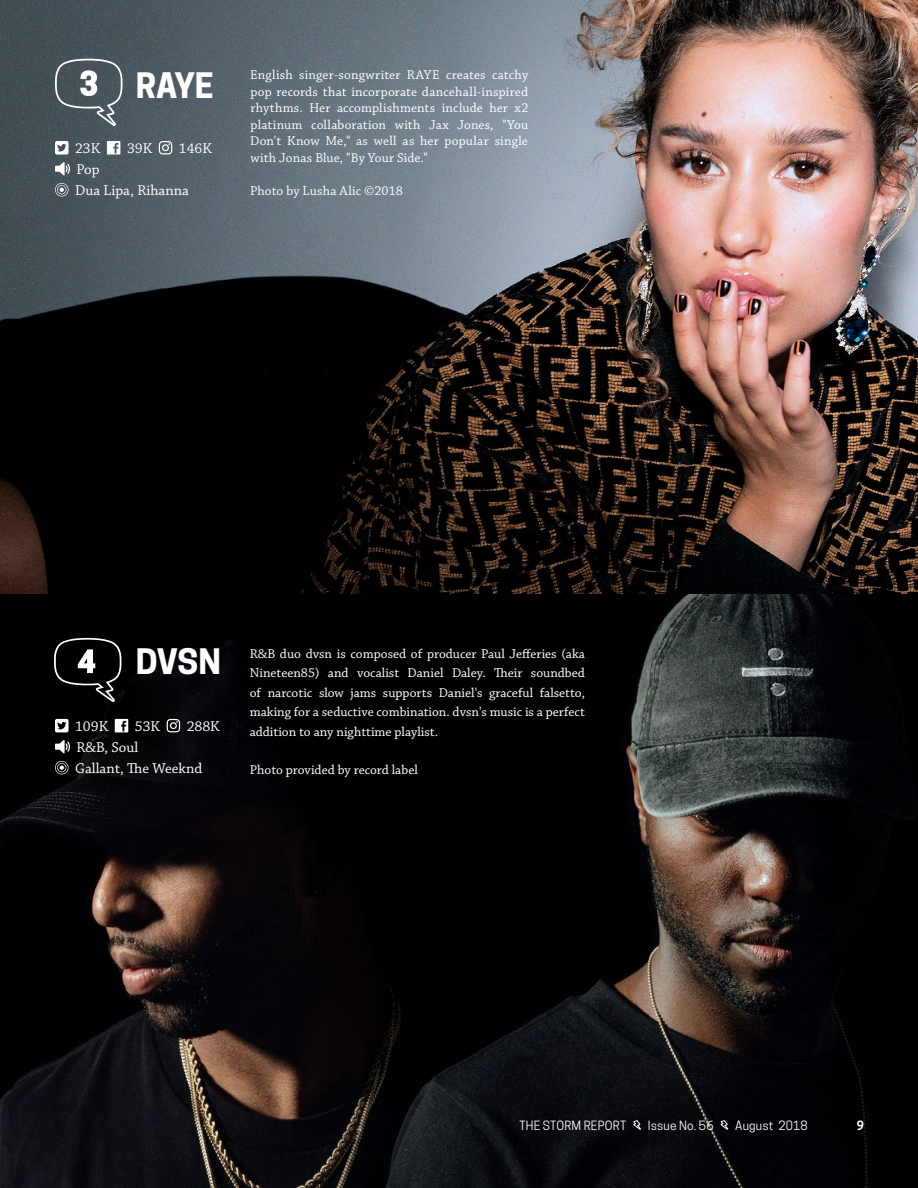
<style>
.page{position:relative;width:918px;height:1188px;background:#fff}
.page>*{position:absolute;margin:0;border:0;box-sizing:border-box;transform-origin:0 0}
.t1{font:700 33px "Cooper Hewitt";letter-spacing:-.01em;color:#fff}
.t2{font:15px "Chaparral Pro";color:#fff}
.t3{font:13.5px/16.5px "Chaparral Pro";color:#fff;text-align:justify}
.t4{font:12px "Cooper Hewitt";letter-spacing:.015em;color:#fff}
.t5{font:600 12px "Cooper Hewitt";color:#fff}
</style>
<div class="page">
<img style="left:0;top:594px;width:918px;height:594px">
<img style="left:0;top:0;width:918px;height:594px">
<svg style="left:55px;top:141px;width:14px;height:13px"></svg>
<svg style="left:107px;top:141px;width:13px;height:13px"></svg>
<svg style="left:159px;top:141px;width:13px;height:13px"></svg>
<svg style="left:55px;top:162px;width:15px;height:14px"></svg>
<svg style="left:55px;top:183px;width:14px;height:13px"></svg>
<svg style="left:55px;top:59px;width:68px;height:67px;background:#636d74"></svg>
<div style="left:54px;top:638px;width:126px;height:153px;background:#000"></div>
<svg style="left:55px;top:719px;width:14px;height:13px"></svg>
<svg style="left:115px;top:719px;width:13px;height:13px"></svg>
<svg style="left:167px;top:719px;width:13px;height:13px"></svg>
<svg style="left:55px;top:740px;width:15px;height:13px"></svg>
<svg style="left:55px;top:761px;width:14px;height:13px"></svg>
<svg style="left:54px;top:638px;width:67px;height:64px"></svg>
<svg style="left:633px;top:1120px;width:8px;height:10px"></svg>
<svg style="left:720px;top:1120px;width:9px;height:10px"></svg>
<p class="t1" style="left:136px;top:66px;width:80px">RAYE</p>
<p class="t2" style="left:75px;top:140px;width:27px">23K</p>
<p class="t2" style="left:127px;top:140px;width:27px">39K</p>
<p class="t2" style="left:179px;top:140px;width:35px">146K</p>
<p class="t2" style="left:77px;top:161px;width:25px">Pop</p>
<p class="t2" style="left:75px;top:182px;width:115px">Dua Lipa, Rihanna</p>
<p class="t3" style="left:250px;top:67px;width:280px">English singer-songwriter RAYE creates catchy pop records that incorporate dancehall-inspired rhythms. Her accomplishments include her x2 platinum collaboration with Jax Jones, "You Don't Know Me," as well as her popular single with Jonas Blue, "By Your Side."</p>
<p class="t3" style="left:250px;top:183px;width:154px">Photo by Lusha Alic ©2018</p>
<p class="t1" style="left:136px;top:642px;width:87px">DVSN</p>
<p class="t2" style="left:75px;top:718px;width:35px">109K</p>
<p class="t2" style="left:135px;top:718px;width:27px">53K</p>
<p class="t2" style="left:187px;top:718px;width:35px">288K</p>
<p class="t2" style="left:77px;top:739px;width:63px">R&amp;B, Soul</p>
<p class="t2" style="left:75px;top:760px;width:129px">Gallant, The Weeknd</p>
<p class="t3" style="left:250px;top:645px;width:337px;line-height:19.4px">R&amp;B duo dvsn is composed of producer Paul Jefferies (aka Nineteen85) and vocalist Daniel Daley. Their soundbed of narcotic slow jams supports Daniel's graceful falsetto, making for a seductive combination. dvsn's music is a perfect addition to any nighttime playlist.</p>
<p class="t3" style="left:250px;top:762px;width:170px">Photo provided by record label</p>
<p class="t4" style="left:519px;top:1118px;width:108px">THE STORM REPORT</p>
<p class="t4" style="left:648px;top:1118px;width:67px">Issue No. 56</p>
<p class="t4" style="left:735px;top:1118px;width:74px">August 2018</p>
<p class="t5" style="left:857px;top:1118px;width:9px">9</p>
</div>
